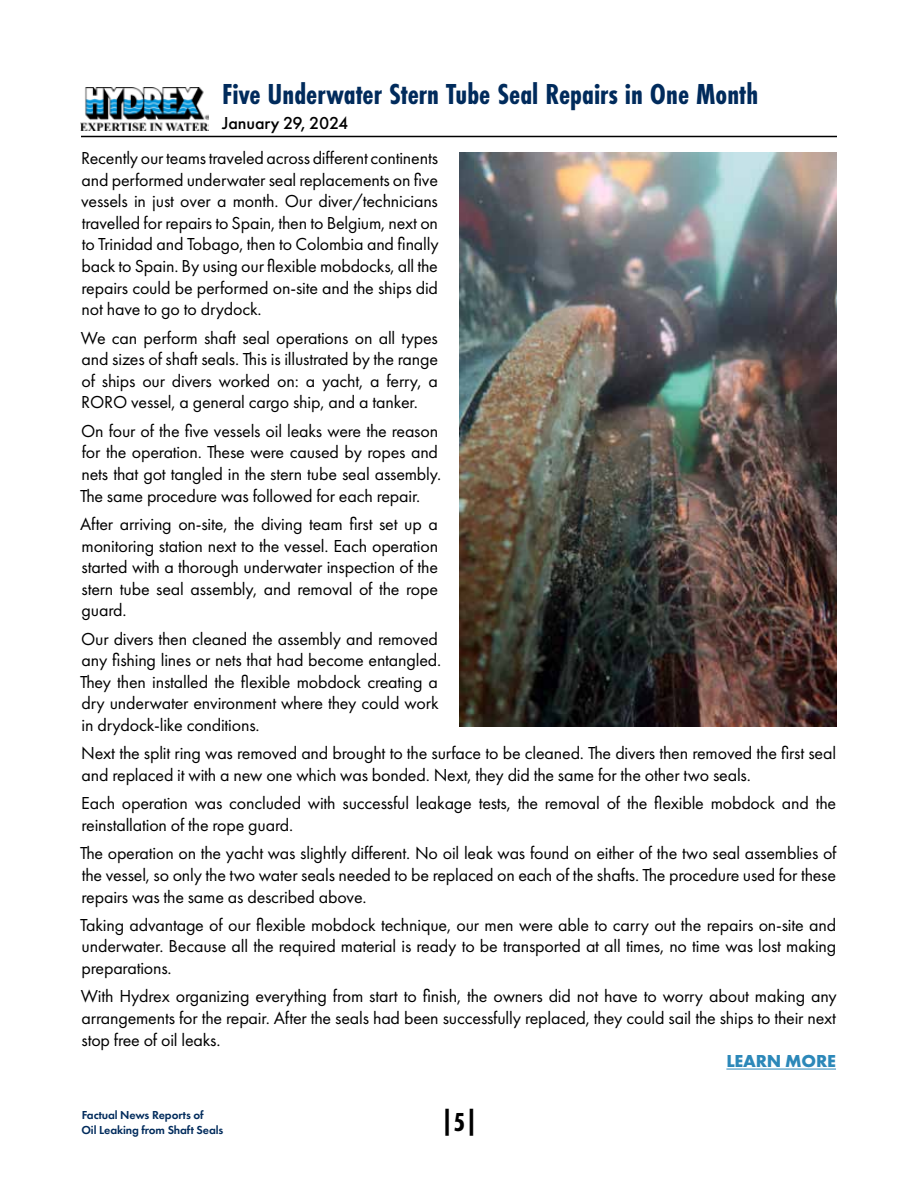
<style>
.page{position:relative;width:918px;height:1188px;background:#fff}
.page>*{position:absolute;margin:0;border:0;box-sizing:border-box;transform-origin:0 0}
.t1{font:700 30px "Futura PT Cond";color:#002b5c}
.t2{font:700 27px "Futura PT Cond";color:#000}
.t3{font:18px/21.6px "Futura PT";letter-spacing:-.01em;color:#000;text-align:justify}
.t4{font:500 18px "Futura PT";letter-spacing:-.01em;color:#000}
.t5{font:700 18px "Futura PT";letter-spacing:-.01em;color:#2c88b9}
.t6{font:600 12px/14.4px "Futura PT";letter-spacing:-.01em;color:#002b5c}
</style>
<div class="page">
<hr style="left:81px;top:136px;width:756px;height:1px;background:#000">
<hr style="left:726px;top:1069px;width:110px;height:1px;background:#2c88b9">
<img style="left:81px;top:88px;width:128px;height:43px">
<img style="left:459px;top:153px;width:378px;height:573px">
<h1 class="t1" style="left:222px;top:77px;width:538px">Five Underwater Stern Tube Seal Repairs in One Month</h1>
<p class="t4" style="left:222px;top:112px;width:127px">January 29, 2024</p>
<p class="t3" style="left:81px;top:147px;width:359px">Recently our teams traveled across different continents and performed underwater seal replacements on five vessels in just over a month. Our diver/technicians travelled for repairs to Spain, then to Belgium, next on to Trinidad and Tobago, then to Colombia and finally back to Spain. By using our flexible mobdocks, all the repairs could be performed on-site and the ships did not have to go to drydock.</p>
<p class="t3" style="left:81px;top:327px;width:359px">We can perform shaft seal operations on all types and sizes of shaft seals. This is illustrated by the range of ships our divers worked on: a yacht, a ferry, a RORO vessel, a general cargo ship, and a tanker.</p>
<p class="t3" style="left:80px;top:420px;width:363px;text-align:left">On four of the five vessels oil leaks were the reason for the operation. These were caused by ropes and nets that got tangled in the stern tube seal assembly.<br>The same procedure was followed for each repair.</p>
<p class="t3" style="left:80px;top:513px;width:359px">After arriving on-site, the diving team first set up a monitoring station next to the vessel. Each operation started with a thorough underwater inspection of the stern tube seal assembly, and removal of the rope guard.</p>
<p class="t3" style="left:80px;top:628px;width:363px;text-align:left">Our divers then cleaned the assembly and removed any fishing lines or nets that had become entangled.<br>They then installed the flexible mobdock creating a dry underwater environment where they could work in drydock-like conditions.</p>
<p class="t3" style="left:81px;top:743px;width:756px">Next the split ring was removed and brought to the surface to be cleaned. The divers then removed the first seal and replaced it with a new one which was bonded. Next, they did the same for the other two seals.</p>
<p class="t3" style="left:81px;top:793px;width:756px">Each operation was concluded with successful leakage tests, the removal of the flexible mobdock and the reinstallation of the rope guard.</p>
<p class="t3" style="left:80px;top:842px;width:758px">The operation on the yacht was slightly different. No oil leak was found on either of the two seal assemblies of the vessel, so only the two water seals needed to be replaced on each of the shafts. The procedure used for these repairs was the same as described above.</p>
<p class="t3" style="left:80px;top:914px;width:758px">Taking advantage of our flexible mobdock technique, our men were able to carry out the repairs on-site and underwater. Because all the required material is ready to be transported at all times, no time was lost making preparations.</p>
<p class="t3" style="left:81px;top:986px;width:758px">With Hydrex organizing everything from start to finish, the owners did not have to worry about making any arrangements for the repair. After the seals had been successfully replaced, they could sail the ships to their next stop free of oil leaks.</p>
<p class="t5" style="left:726px;top:1050px;width:111px">LEARN MORE</p>
<p class="t6" style="left:81px;top:1108px;width:143px">Factual News Reports of<br>Oil Leaking from Shaft Seals</p>
<h2 class="t2" style="left:440px;top:1105px;width:40px">|5|</h2>
</div>
